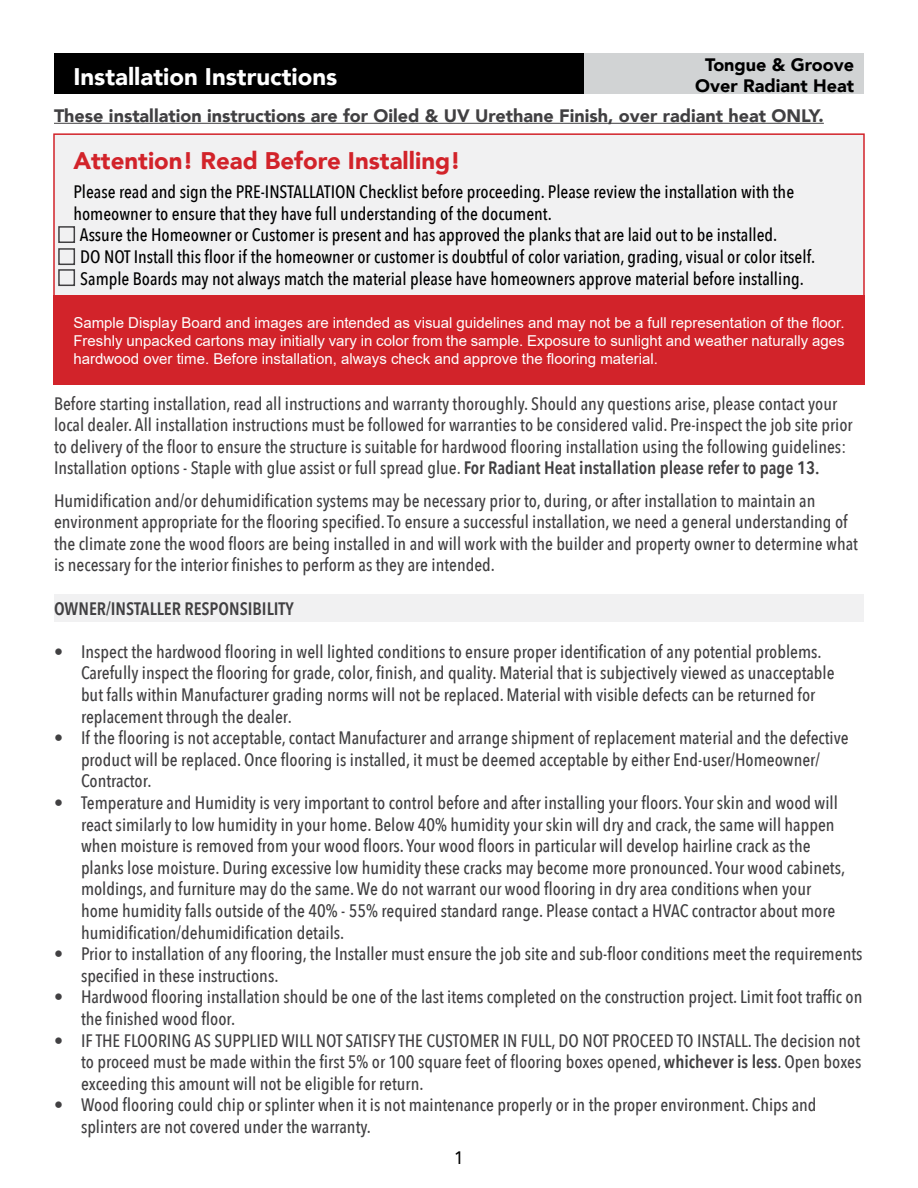
<style>
.page{position:relative;width:918px;height:1188px;background:#fff}
.page>*{position:absolute;margin:0;border:0;box-sizing:border-box;transform-origin:0 0}
.t1{font:900 24px "Avenir";color:#d2232a}
.t2{font:900 24px "Avenir";color:#fff}
.t3{font:500 18px/21.6px "Avenir Next Condensed";color:#414042}
.t4{font:500 18px "Avenir Next Condensed";color:#000}
.t5{font:900 18px "Avenir";color:#414042}
.t6{font:600 18px "Avenir Next Condensed";color:#414042}
.t7{font:900 18px/21.6px "Avenir";color:#000;text-align:center}
.t8{font:15px/18px "Arial";color:#fff;text-align:justify}
.s1{font-weight:600}
</style>
<div class="page">
<div style="left:53px;top:133px;width:812px;height:234px;background:#f1f1f2;border:2px solid #d2232a"></div>
<div style="left:583px;top:54px;width:281px;height:40px;background:#d1d3d4"></div>
<div style="left:54px;top:54px;width:529px;height:40px;background:#000"></div>
<div style="left:54px;top:594px;width:810px;height:28px;background:#f1f1f2"></div>
<hr style="left:54px;top:123px;width:770px;height:1px;background:#414042">
<div style="left:58px;top:226px;width:17px;height:17px;border:2px solid #414042"></div>
<div style="left:58px;top:248px;width:17px;height:17px;border:2px solid #414042"></div>
<div style="left:58px;top:269px;width:17px;height:17px;border:2px solid #414042"></div>
<div style="left:53px;top:295px;width:812px;height:90px;background:#d2232a"></div>
<h1 class="t2" style="left:73px;top:56px;width:265px">Installation Instructions</h1>
<p class="t7" style="left:695px;top:53px;width:160px">Tongue &amp; Groove<br>Over Radiant Heat</p>
<p class="t5" style="left:54px;top:100px;width:771px">These installation instructions are for Oiled &amp; UV Urethane Finish, over radiant heat ONLY.</p>
<h1 class="t1" style="left:73px;top:140px;width:389px">Attention! Read Before Installing!</h1>
<p class="t4" style="left:73px;top:181px;width:722px">Please read and sign the PRE-INSTALLATION Checklist before proceeding. Please review the installation with the</p>
<p class="t4" style="left:73px;top:203px;width:480px">homeowner to ensure that they have full understanding of the document.</p>
<p class="t4" style="left:80px;top:224px;width:699px">Assure the Homeowner or Customer is present and has approved the planks that are laid out to be installed.</p>
<p class="t4" style="left:80px;top:246px;width:737px">DO NOT Install this floor if the homeowner or customer is doubtful of color variation, grading, visual or color itself.</p>
<p class="t4" style="left:80px;top:267px;width:725px">Sample Boards may not always match the material please have homeowners approve material before installing.</p>
<p class="t8" style="left:73px;top:313px;width:773px">Sample Display Board and images are intended as visual guidelines and may not be a full representation of the floor.<br>Freshly unpacked cartons may initially vary in color from the sample. Exposure to sunlight and weather naturally ages hardwood over time. Before installation, always check and approve the flooring material.</p>
<p class="t3" style="left:54px;top:392px;width:800px">Before starting installation, read all instructions and warranty thoroughly. Should any questions arise, please contact your local dealer. All installation instructions must be followed for warranties to be considered valid. Pre-inspect the job site prior to delivery of the floor to ensure the structure is suitable for hardwood flooring installation using the following guidelines:<br>Installation options - Staple with glue assist or full spread glue. <span class="s1">For Radiant Heat installation please refer to page 13.</span></p>
<p class="t3" style="left:54px;top:489px;width:806px">Humidification and/or dehumidification systems may be necessary prior to, during, or after installation to maintain an environment appropriate for the flooring specified. To ensure a successful installation, we need a general understanding of the climate zone the wood floors are being installed in and will work with the builder and property owner to determine what is necessary for the interior finishes to perform as they are intended.</p>
<p class="t6" style="left:54px;top:593px;width:241px">OWNER/INSTALLER RESPONSIBILITY</p>
<p class="t3" style="left:81px;top:641px;width:755px;text-indent:-27px">• Inspect the hardwood flooring in well lighted conditions to ensure proper identification of any potential problems.<br>Carefully inspect the flooring for grade, color, finish, and quality. Material that is subjectively viewed as unacceptable but falls within Manufacturer grading norms will not be replaced. Material with visible defects can be returned for replacement through the dealer.</p>
<p class="t3" style="left:81px;top:727px;width:769px;text-indent:-27px">• If the flooring is not acceptable, contact Manufacturer and arrange shipment of replacement material and the defective product will be replaced. Once flooring is installed, it must be deemed acceptable by either End-user/Homeowner/<br>Contractor.</p>
<p class="t3" style="left:81px;top:792px;width:766px;text-indent:-27px">• Temperature and Humidity is very important to control before and after installing your floors. Your skin and wood will react similarly to low humidity in your home. Below 40% humidity your skin will dry and crack, the same will happen when moisture is removed from your wood floors. Your wood floors in particular will develop hairline crack as the planks lose moisture. During excessive low humidity these cracks may become more pronounced. Your wood cabinets, moldings, and furniture may do the same. We do not warrant our wood flooring in dry area conditions when your home humidity falls outside of the 40% - 55% required standard range. Please contact a HVAC contractor about more humidification/dehumidification details.</p>
<p class="t3" style="left:81px;top:943px;width:783px;text-indent:-27px">• Prior to installation of any flooring, the Installer must ensure the job site and sub-floor conditions meet the requirements specified in these instructions.</p>
<p class="t3" style="left:81px;top:986px;width:783px;text-indent:-27px">• Hardwood flooring installation should be one of the last items completed on the construction project. Limit foot traffic on the finished wood floor.</p>
<p class="t3" style="left:81px;top:1029px;width:782px;text-align:justify;text-indent:-27px">• IF THE FLOORING AS SUPPLIED WILL NOT SATISFY THE CUSTOMER IN FULL, DO NOT PROCEED TO INSTALL. The decision not to proceed must be made within the first 5% or 100 square feet of flooring boxes opened, <span class="s1">whichever is less</span>. Open boxes exceeding this amount will not be eligible for return.</p>
<p class="t3" style="left:81px;top:1094px;width:737px;text-indent:-27px">• Wood flooring could chip or splinter when it is not maintenance properly or in the proper environment. Chips and splinters are not covered under the warranty.</p>
<p class="t4" style="left:455px;top:1147px;width:10px">1</p>
</div>
